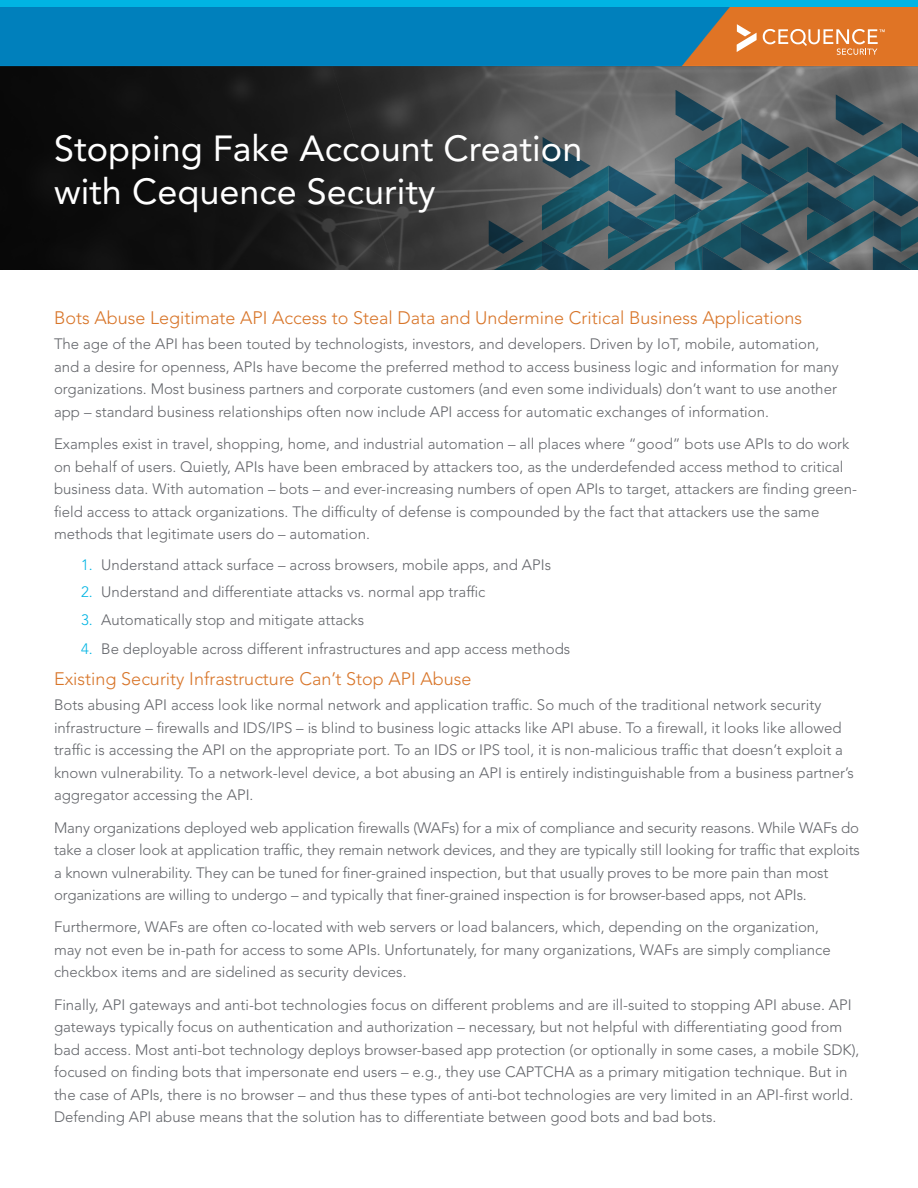
<style>
.page{position:relative;width:918px;height:1188px;background:#fff}
.page>*{position:absolute;margin:0;border:0;box-sizing:border-box;transform-origin:0 0}
.t1{font:36px/43.2px "Avenir LT Std";color:#fff}
.t2{font:300 18px "Avenir LT Std";color:#d87529}
.t3{font:300 15px/22.5px "Avenir LT Std";color:#63656a}
.s1{color:#00b4e3}
</style>
<div class="page">
<img style="left:0;top:76px;width:918px;height:194px">
<svg style="left:489px;top:90px;width:429px;height:180px;background:#465e66"></svg>
<img style="left:0;top:6px;width:918px;height:70px">
<svg style="left:763px;top:29px;width:122px;height:26px;background:#e69152"></svg>
<svg style="left:737px;top:24px;width:20px;height:28px"></svg>
<div style="left:0;top:0;width:918px;height:6px;background:#00b4e3"></div>
<h1 class="t1" style="left:54px;top:127px;width:530px">Stopping Fake Account Creation with Cequence Security</h1>
<p class="t2" style="left:54px;top:307px;width:750px">Bots Abuse Legitimate API Access to Steal Data and Undermine Critical Business Applications</p>
<p class="t3" style="left:54px;top:333px;width:786px">The age of the API has been touted by technologists, investors, and developers. Driven by IoT, mobile, automation, and a desire for openness, APIs have become the preferred method to access business logic and information for many organizations. Most business partners and corporate customers (and even some individuals) don’t want to use another app – standard business relationships often now include API access for automatic exchanges of information.</p>
<p class="t3" style="left:54px;top:433px;width:805px">Examples exist in travel, shopping, home, and industrial automation – all places where “good” bots use APIs to do work on behalf of users. Quietly, APIs have been embraced by attackers too, as the underdefended access method to critical business data. With automation – bots – and ever-increasing numbers of open APIs to target, attackers are finding green&shy;field access to attack organizations. The difficulty of defense is compounded by the fact that attackers use the same methods that legitimate users do – automation.</p>
<p class="t3" style="left:81px;top:553px;width:472px"><span class="s1">1.</span> Understand attack surface – across browsers, mobile apps, and APIs</p>
<p class="t3" style="left:81px;top:581px;width:406px"><span class="s1">2.</span> Understand and differentiate attacks vs. normal app traffic</p>
<p class="t3" style="left:81px;top:609px;width:285px"><span class="s1">3.</span> Automatically stop and mitigate attacks</p>
<p class="t3" style="left:81px;top:638px;width:491px"><span class="s1">4.</span> Be deployable across different infrastructures and app access methods</p>
<p class="t2" style="left:54px;top:668px;width:419px">Existing Security Infrastructure Can’t Stop API Abuse</p>
<p class="t3" style="left:54px;top:694px;width:801px">Bots abusing API access look like normal network and application traffic. So much of the traditional network security infrastructure – firewalls and IDS/IPS – is blind to business logic attacks like API abuse. To a firewall, it looks like allowed traffic is accessing the API on the appropriate port. To an IDS or IPS tool, it is non-malicious traffic that doesn’t exploit a known vulnerability. To a network-level device, a bot abusing an API is entirely indistinguishable from a business partner’s aggregator accessing the API.</p>
<p class="t3" style="left:54px;top:816px;width:807px">Many organizations deployed web application firewalls (WAFs) for a mix of compliance and security reasons. While WAFs do take a closer look at application traffic, they remain network devices, and they are typically still looking for traffic that exploits a known vulnerability. They can be tuned for finer-grained inspection, but that usually proves to be more pain than most organizations are willing to undergo – and typically that finer-grained inspection is for browser-based apps, not APIs.</p>
<p class="t3" style="left:54px;top:916px;width:778px">Furthermore, WAFs are often co-located with web servers or load balancers, which, depending on the organization, may not even be in-path for access to some APIs. Unfortunately, for many organizations, WAFs are simply compliance checkbox items and are sidelined as security devices.</p>
<p class="t3" style="left:54px;top:993px;width:807px">Finally, API gateways and anti-bot technologies focus on different problems and are ill-suited to stopping API abuse. API gateways typically focus on authentication and authorization – necessary, but not helpful with differentiating good from bad access. Most anti-bot technology deploys browser-based app protection (or optionally in some cases, a mobile SDK), focused on finding bots that impersonate end users – e.g., they use CAPTCHA as a primary mitigation technique. But in the case of APIs, there is no browser – and thus these types of anti-bot technologies are very limited in an API-first world.<br>Defending API abuse means that the solution has to differentiate between good bots and bad bots.</p>
</div>
